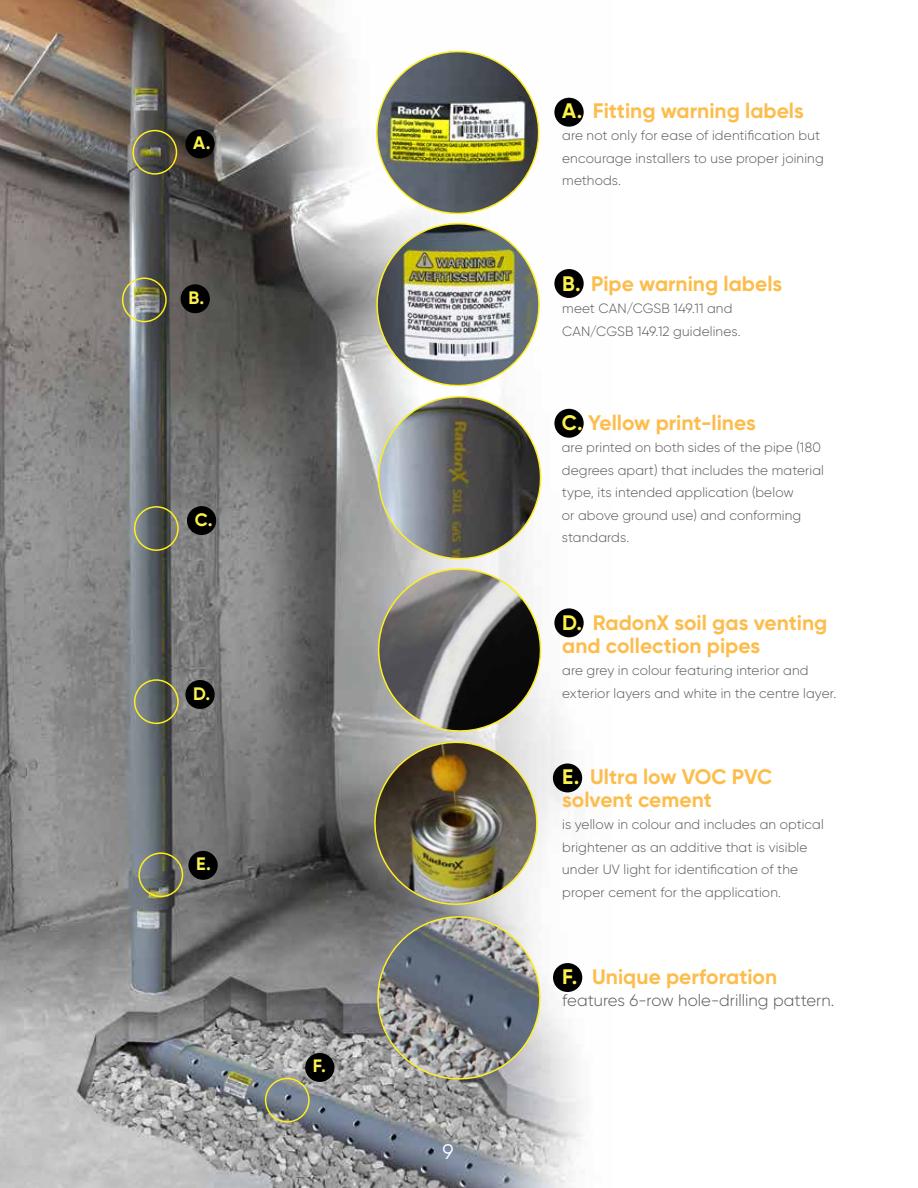
<style>
.page{position:relative;width:918px;height:1188px;background:#fff}
.page>*{position:absolute;margin:0;border:0;box-sizing:border-box;transform-origin:0 0}
.t1{font:700 21px/22.5px "Gilroy";color:#fdbd4d}
.t2{font:21px "Gilroy";color:#fff}
.t3{font:700 18px "Gilroy";color:#fcf14d}
.t4{font:300 16.5px "Gilroy";color:#58595b}
.t5{font:300 13.5px/22.5px "Gilroy";letter-spacing:.01em;color:#58595b}
.s1{color:#939598}
.s2{color:#fcf14d}
</style>
<div class="page">
<img style="left:0;top:0;width:585px;height:1188px">
<div style="left:122px;top:277px;width:45px;height:45px;border:2px solid #fcee21;border-radius:50%"></div>
<div style="left:134px;top:506px;width:45px;height:45px;border:2px solid #fcee21;border-radius:50%"></div>
<div style="left:134px;top:679px;width:45px;height:45px;border:2px solid #fcee21;border-radius:50%"></div>
<div style="left:265px;top:1078px;width:45px;height:45px;border:2px solid #fcee21;border-radius:50%"></div>
<div style="left:138px;top:852px;width:45px;height:45px;border:2px solid #fcee21;border-radius:50%"></div>
<div style="left:132px;top:130px;width:45px;height:45px;border:2px solid #fcee21;border-radius:50%"></div>
<div style="left:553px;top:764px;width:29px;height:28px;background:#000;border-radius:50%"></div>
<div style="left:554px;top:269px;width:30px;height:29px;background:#000;border-radius:50%"></div>
<div style="left:554px;top:409px;width:30px;height:29px;background:#000;border-radius:50%"></div>
<div style="left:554px;top:608px;width:30px;height:29px;background:#000;border-radius:50%"></div>
<div style="left:554px;top:98px;width:30px;height:29px;background:#000;border-radius:50%"></div>
<div style="left:185px;top:130px;width:30px;height:28px;background:#000;border-radius:50%"></div>
<div style="left:181px;top:284px;width:29px;height:29px;background:#000;border-radius:50%"></div>
<div style="left:187px;top:506px;width:29px;height:29px;background:#000;border-radius:50%"></div>
<div style="left:185px;top:680px;width:30px;height:29px;background:#000;border-radius:50%"></div>
<div style="left:188px;top:851px;width:30px;height:29px;background:#000;border-radius:50%"></div>
<div style="left:305px;top:1053px;width:29px;height:29px;background:#000;border-radius:50%"></div>
<img style="left:362px;top:39px;width:189px;height:1053px">
<div style="left:553px;top:963px;width:29px;height:29px;background:#000;border-radius:50%"></div>
<h2 class="t3" style="left:193px;top:131px;width:19px">A.</h2>
<h2 class="t3" style="left:188px;top:286px;width:17px">B.</h2>
<h2 class="t3" style="left:195px;top:508px;width:19px">C.</h2>
<h2 class="t3" style="left:193px;top:682px;width:19px">D.</h2>
<h2 class="t3" style="left:196px;top:853px;width:16px">E.</h2>
<h2 class="t3" style="left:313px;top:1055px;width:14px">F.</h2>
<h1 class="t2" style="left:443px;top:1139px;width:23px">9<span class="s1">7</span></h1>
<h1 class="t1" style="left:562px;top:99px;width:243px"><span class="s2">A.</span> Fitting warning labels</h1>
<p class="t5" style="left:562px;top:124px;width:263px">are not only for ease of identification but encourage installers to use proper joining methods.</p>
<h1 class="t1" style="left:562px;top:272px;width:222px"><span class="s2">B.</span> Pipe warning labels</h1>
<p class="t5" style="left:562px;top:297px;width:180px">meet CAN/CGSB 149.11 and<br>CAN/CGSB 149.12 guidelines.</p>
<h1 class="t1" style="left:562px;top:411px;width:196px"><span class="s2">C.</span> Yellow print-lines</h1>
<p class="t5" style="left:562px;top:436px;width:264px">are printed on both sides of the pipe (180 degrees apart) that includes the material type, its intended application (below<br>or above ground use) and conforming standards.</p>
<h1 class="t1" style="left:562px;top:611px;width:267px"><span class="s2">D.</span> RadonX soil gas venting and collection pipes</h1>
<p class="t5" style="left:562px;top:659px;width:276px">are grey in colour featuring interior and exterior layers and white in the centre layer.</p>
<h1 class="t1" style="left:562px;top:766px;width:212px"><span class="s2">E.</span> Ultra low VOC PVC solvent cement</h1>
<p class="t5" style="left:562px;top:813px;width:263px">is yellow in colour and includes an optical brightener as an additive that is visible under UV light for identification of the proper cement for the application.</p>
<h1 class="t1" style="left:562px;top:965px;width:216px"><span class="s2">F.</span> Unique perforation</h1>
<p class="t4" style="left:562px;top:990px;width:274px">features 6-row hole-drilling pattern.</p>
</div>
